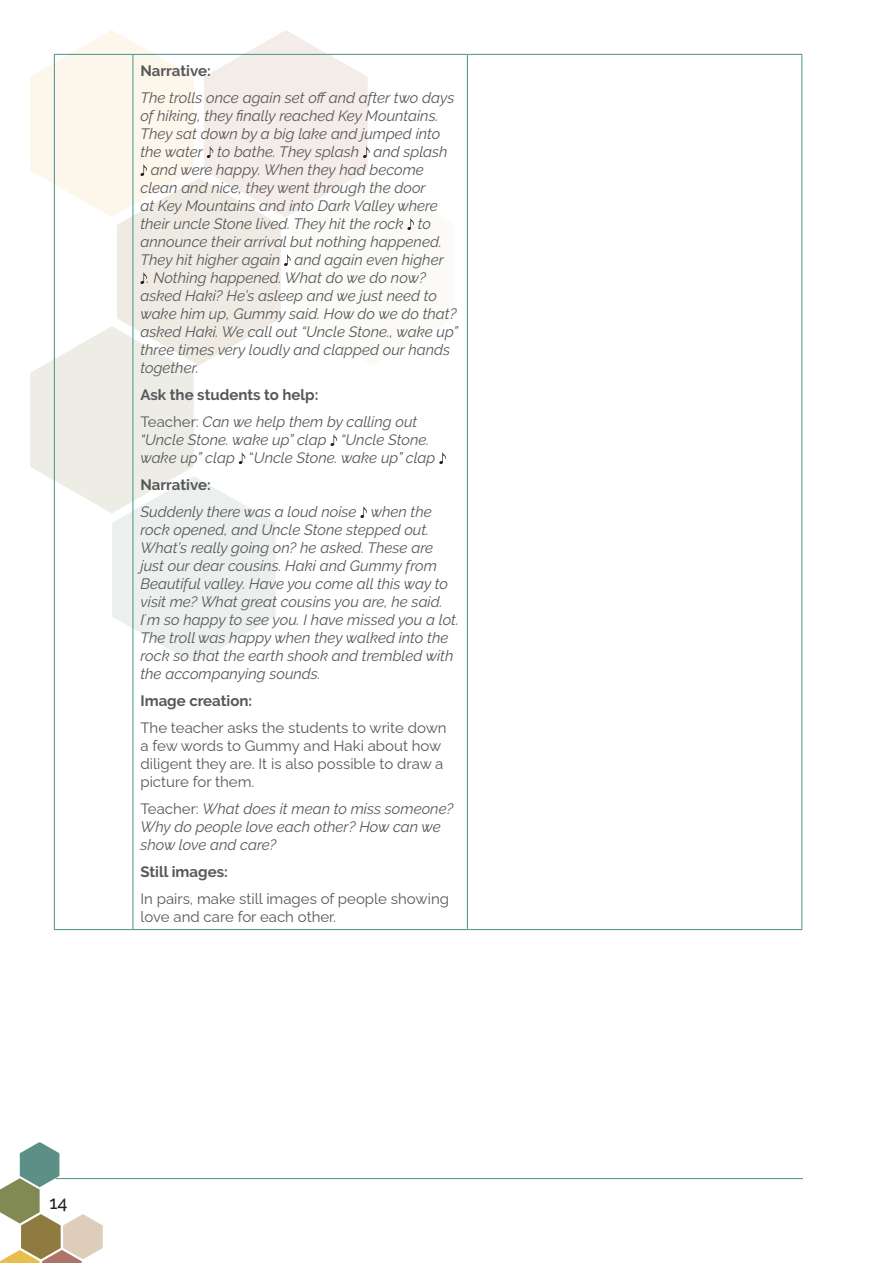
<style>
.page{position:relative;width:893px;height:1263px;background:#fff}
.page>*{position:absolute;margin:0;border:0;box-sizing:border-box;transform-origin:0 0}
.t1{font:500 18px "Raleway";color:#231f20}
.t2{font:italic 15px/18px "Raleway";color:#57585a}
.t3{font:15px/18px "Raleway";color:#57585a}
.t4{font:700 15px "Raleway";color:#57585a}
.s1{font-weight:700;font-style:normal}
.s2{font-style:normal}
</style>
<div class="page">
<svg style="left:0;top:1142px;width:103px;height:121px"></svg>
<hr style="left:56px;top:1178px;width:747px;height:1px;background:#439489">
<hr style="left:54px;top:55px;width:1px;height:874px;background:#439489">
<hr style="left:133px;top:55px;width:1px;height:874px;background:#439489">
<hr style="left:467px;top:55px;width:1px;height:874px;background:#439489">
<hr style="left:801px;top:55px;width:1px;height:874px;background:#439489">
<hr style="left:133px;top:54px;width:334px;height:1px;background:#439489">
<hr style="left:467px;top:54px;width:335px;height:1px;background:#439489">
<hr style="left:54px;top:929px;width:79px;height:1px;background:#439489">
<hr style="left:133px;top:929px;width:334px;height:1px;background:#439489">
<hr style="left:467px;top:929px;width:335px;height:1px;background:#439489">
<svg style="left:30px;top:30px;width:425px;height:631px"></svg>
<p class="t4" style="left:140px;top:62px;width:72px">Narrative:</p>
<p class="t2" style="left:140px;top:89px;width:316px">The trolls once again set off and after two days</p>
<p class="t2" style="left:140px;top:107px;width:300px">of hiking, they finally reached Key Mountains.</p>
<p class="t2" style="left:140px;top:125px;width:301px">They sat down by a big lake and jumped into</p>
<p class="t2" style="left:140px;top:143px;width:309px">the water to bathe. They splash and splash</p>
<p class="t2" style="left:151px;top:161px;width:275px">and were happy. When they had become</p>
<p class="t2" style="left:140px;top:179px;width:287px">clean and nice, they went through the door</p>
<p class="t2" style="left:140px;top:197px;width:299px">at Key Mountains and into Dark Valley where</p>
<p class="t2" style="left:140px;top:215px;width:292px">their uncle Stone lived. They hit the rock to</p>
<p class="t2" style="left:140px;top:233px;width:303px">announce their arrival but nothing happened.</p>
<p class="t2" style="left:140px;top:251px;width:305px">They hit higher again and again even higher</p>
<p class="t2" style="left:147px;top:269px;width:280px">. Nothing happened. What do we do now?</p>
<p class="t2" style="left:140px;top:287px;width:298px">asked Haki? He’s asleep and we just need to</p>
<p class="t2" style="left:140px;top:305px;width:318px">wake him up, Gummy said. How do we do that?</p>
<p class="t2" style="left:140px;top:323px;width:319px">asked Haki. We call out “Uncle Stone., wake up”</p>
<p class="t2" style="left:140px;top:341px;width:311px">three times very loudly and clapped our hands</p>
<p class="t2" style="left:140px;top:359px;width:60px">together.</p>
<p class="t2" style="left:140px;top:381px;width:278px;line-height:27px"><span class="s1">Ask the students to help:<br></span><span class="s2">Teacher:</span> Can we help them by calling out</p>
<p class="t2" style="left:140px;top:431px;width:297px">“Uncle Stone. wake up” clap “Uncle Stone. wake up” clap <span class="s2">“</span>Uncle Stone. wake up” clap</p>
<p class="t4" style="left:140px;top:476px;width:72px">Narrative:</p>
<p class="t2" style="left:140px;top:503px;width:320px">Suddenly there was a loud noise when the rock opened, and Uncle Stone stepped out.<br>What’s really going on? he asked. These are just our dear cousins. Haki and Gummy from Beautiful valley. Have you come all this way to visit me? What great cousins you are, he said.<br>I´m so happy to see you. I have missed you a lot.<br>The troll was happy when they walked into the rock so that the earth shook and trembled with the accompanying sounds.</p>
<p class="t4" style="left:140px;top:692px;width:113px">Image creation:</p>
<p class="t3" style="left:140px;top:717px;width:308px">The teacher asks the students to write down a few words to Gummy and Haki about how diligent they are. It is also possible to draw a picture for them.</p>
<p class="t2" style="left:140px;top:800px;width:314px"><span class="s2">Teacher:</span> What does it mean to miss someone?<br>Why do people love each other? How can we show love and care?</p>
<p class="t4" style="left:140px;top:863px;width:89px">Still images:</p>
<p class="t3" style="left:140px;top:888px;width:310px">In pairs, make still images of people showing love and care for each other.</p>
<p class="t1" style="left:49px;top:1189px;width:20px">14</p>
</div>
